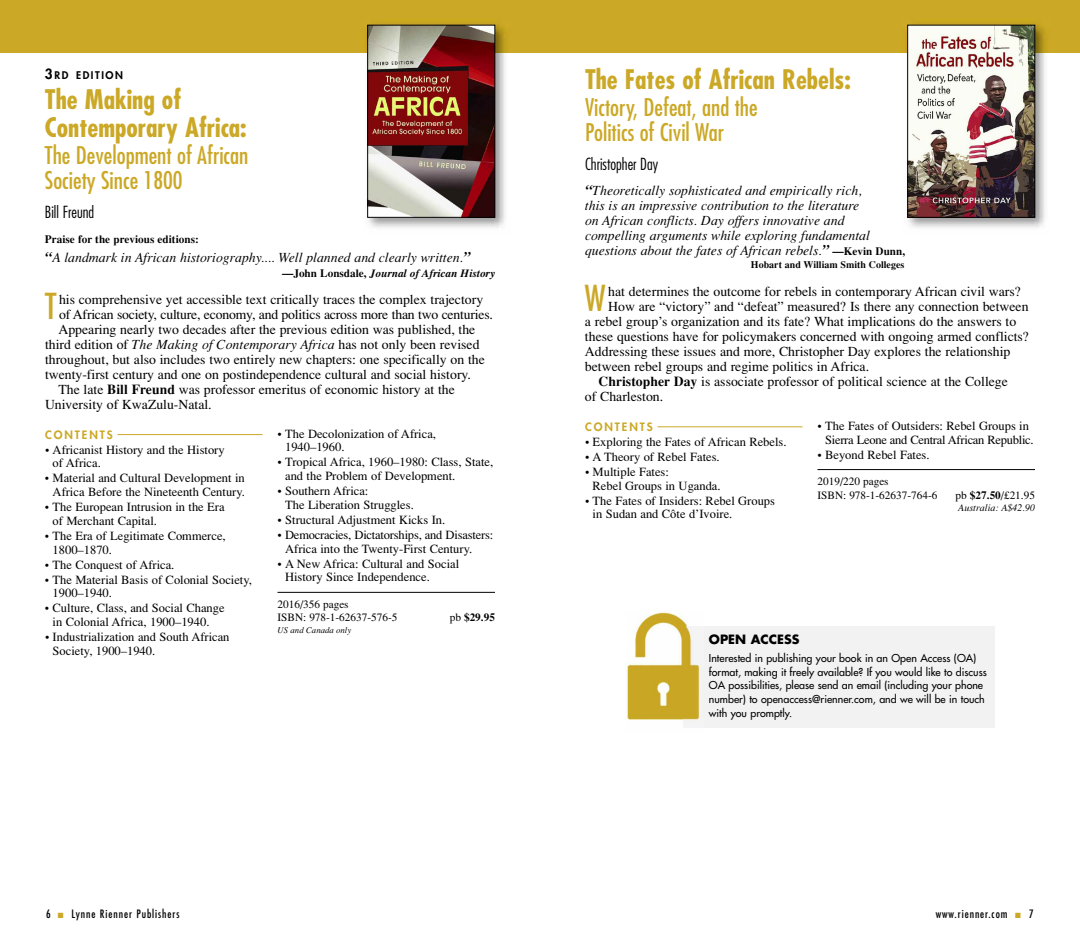
<style>
.page{position:relative;width:1080px;height:945px;background:#fff}
.page>*{position:absolute;margin:0;border:0;box-sizing:border-box;transform-origin:0 0}
.t1{font:condensed 34.88px "Futura";color:#cba826}
.t2{font:700 condensed 26.25px/27.5px "Futura";color:#cba826}
.t3{font:condensed 23.75px/25px "Futura";color:#cba826}
.t4{font:300 condensed 16.25px "Futura";color:#000}
.t5{font:13.75px "Times";color:#000}
.t6{font:italic 13.75px/15px "Times";color:#000}
.t7{font:12.5px/13.8px "Times";color:#000}
.t8{font:12.5px/13.8px "Times";letter-spacing:-.02em;color:#000}
.t9{font:700 12.5px "Futura";color:#000}
.t10{font:11.25px/13.8px "Times";color:#000}
.t11{font:condensed 11.25px "Futura";letter-spacing:.08em;color:#000}
.t12{font:700 11.25px "Times";color:#000}
.t13{font:italic 700 11.25px "Times";color:#000}
.t14{font:800 11.25px "Futura";letter-spacing:.175em;color:#cba826}
.t15{font:10.62px/13.8px "Futura";color:#000}
.t16{font:800 10.25px "Futura";letter-spacing:.155em;color:#000}
.t17{font:700 10px "Times";color:#000}
.t18{font:italic 10px "Times";color:#000}
.t19{font:italic 8.75px "Times";color:#000}
.s1{font-size:13.75px}
.s2{font-weight:700;font-size:15px}
.s3{font-style:normal}
.s4{font-style:italic}
.s5{font-weight:700}
.s6{font-weight:400}
.s7{color:#cba826}
.s8{font-weight:700;font-style:normal;font-size:11.25px}
</style>
<div class="page">
<div style="left:0;top:0;width:540px;height:52px;background:#cba826"></div>
<hr style="left:118px;top:434px;width:144px;height:1px;background:#cba826">
<hr style="left:278px;top:592px;width:217px;height:1px;background:#000">
<img style="left:362px;top:24px;width:149px;height:204px">
<img style="left:370px;top:27px;width:123px;height:189px">
<div style="left:368px;top:25px;width:127px;height:193px;border:1px solid #000"></div>
<div style="left:540px;top:0;width:540px;height:52px;background:#cba826"></div>
<hr style="left:658px;top:427px;width:144px;height:1px;background:#cba826">
<hr style="left:818px;top:469px;width:217px;height:1px;background:#000">
<img style="left:902px;top:24px;width:149px;height:204px">
<img style="left:910px;top:27px;width:123px;height:189px">
<div style="left:908px;top:25px;width:127px;height:193px;border:1px solid #000"></div>
<div style="left:684px;top:627px;width:311px;height:101px;background:#f2f2f2"></div>
<img style="left:626px;top:612px;width:77px;height:116px">
<img style="left:684px;top:627px;width:19px;height:101px">
<p class="t16" style="left:45px;top:70px;width:80px"><span class="s1">3</span>RD EDITION</p>
<h2 class="t2" style="left:45px;top:88px;width:203px">The Making of<br>Contemporary Africa:</h2>
<h3 class="t3" style="left:45px;top:144px;width:205px">The Development of African<br>Society Since 1800</h3>
<p class="t4" style="left:45px;top:205px;width:51px">Bill Freund</p>
<p class="t12" style="left:45px;top:232px;width:155px">Praise for the previous editions:</p>
<p class="t6" style="left:45px;top:249px;width:427px"><span class="s2">“</span>A landmark in African historiography.... Well planned and clearly written.<span class="s2">”</span></p>
<p class="t13" style="left:282px;top:266px;width:214px"><span class="s3">—John Lonsdale,</span> Journal of African History</p>
<h1 class="t1" style="left:45px;top:290px;width:13px">T</h1>
<p class="t5" style="left:59px;top:291px;width:426px">his comprehensive yet accessible text critically traces the complex trajectory</p>
<p class="t5" style="left:59px;top:306px;width:435px">of African society, culture, economy, and politics across more than two centuries.</p>
<p class="t5" style="left:59px;top:321px;width:418px">Appearing nearly two decades after the previous edition was published, the</p>
<p class="t5" style="left:45px;top:336px;width:436px">third edition of <span class="s4">The Making of Contemporary Africa</span> has not only been revised</p>
<p class="t5" style="left:45px;top:351px;width:441px">throughout, but also includes two entirely new chapters: one specifically on the</p>
<p class="t5" style="left:45px;top:366px;width:427px">twenty-first century and one on postindependence cultural and social history.</p>
<p class="t5" style="left:59px;top:381px;width:398px">The late <span class="s5">Bill Freund</span> was professor emeritus of economic history at the</p>
<p class="t5" style="left:45px;top:396px;width:168px">University of KwaZulu-Natal.</p>
<p class="t14" style="left:45px;top:429px;width:69px">CONTENTS</p>
<p class="t7" style="left:53px;top:442px;width:174px;text-indent:-8px">• Africanist History and the History of Africa.</p>
<p class="t7" style="left:45px;top:471px;width:202px;text-align:right">• Material and Cultural Development in<br>Africa Before the Nineteenth Century.</p>
<p class="t7" style="left:53px;top:500px;width:173px;text-indent:-8px">• The European Intrusion in the Era of Merchant Capital.</p>
<p class="t7" style="left:53px;top:529px;width:175px;text-indent:-8px">• The Era of Legitimate Commerce,<br>1800–1870.</p>
<p class="t7" style="left:45px;top:557px;width:131px">• The Conquest of Africa.</p>
<p class="t7" style="left:53px;top:572px;width:201px;text-indent:-8px">• The Material Basis of Colonial Society,<br>1900–1940.</p>
<p class="t7" style="left:53px;top:601px;width:174px;text-indent:-8px">• Culture, Class, and Social Change in Colonial Africa, 1900–1940.</p>
<p class="t7" style="left:53px;top:630px;width:178px;text-indent:-8px">• Industrialization and South African<br>Society, 1900–1940.</p>
<p class="t7" style="left:285px;top:426px;width:152px;text-indent:-8px">• The Decolonization of Africa,<br>1940–1960.</p>
<p class="t7" style="left:285px;top:455px;width:210px;text-indent:-8px">• Tropical Africa, 1960–1980: Class, State, and the Problem of Development.</p>
<p class="t7" style="left:285px;top:484px;width:130px;text-indent:-8px">• Southern Africa:<br>The Liberation Struggles.</p>
<p class="t7" style="left:278px;top:513px;width:169px">• Structural Adjustment Kicks In.</p>
<p class="t7" style="left:285px;top:528px;width:210px;text-indent:-8px">• Democracies, Dictatorships, and Disasters:<br>Africa into the Twenty-First Century.</p>
<p class="t7" style="left:285px;top:556px;width:176px;text-indent:-8px">• A New Africa: Cultural and Social<br>History Since Independence.</p>
<p class="t10" style="left:277px;top:597px;width:121px">2016/356 pages<br>ISBN: 978-1-62637-576-5</p>
<p class="t12" style="left:450px;top:611px;width:47px"><span class="s6">pb</span> $29.95</p>
<p class="t19" style="left:278px;top:625px;width:75px">US and Canada only</p>
<p class="t11" style="left:46px;top:909px;width:135px">6 <span class="s7">■</span> Lynne Rienner Publishers</p>
<h2 class="t2" style="left:585px;top:68px;width:267px">The Fates of African Rebels:</h2>
<h3 class="t3" style="left:585px;top:96px;width:174px">Victory, Defeat, and the<br>Politics of Civil War</h3>
<p class="t4" style="left:585px;top:157px;width:75px">Christopher Day</p>
<p class="t6" style="left:585px;top:183px;width:322px"><span class="s2">“</span>Theoretically sophisticated and empirically rich,<br>this is an impressive contribution to the literature<br>on African conflicts. Day offers innovative and compelling arguments while exploring fundamental questions about the fates of African rebels.<span class="s2">”</span> <span class="s8">—Kevin Dunn,</span></p>
<p class="t17" style="left:751px;top:259px;width:155px">Hobart and William Smith Colleges</p>
<h1 class="t1" style="left:585px;top:282px;width:22px">W</h1>
<p class="t5" style="left:608px;top:283px;width:414px">hat determines the outcome for rebels in contemporary African civil wars?</p>
<p class="t5" style="left:608px;top:298px;width:422px">How are “victory” and “defeat” measured? Is there any connection between</p>
<p class="t5" style="left:585px;top:313px;width:433px">a rebel group’s organization and its fate? What implications do the answers to</p>
<p class="t5" style="left:585px;top:328px;width:446px">these questions have for policymakers concerned with ongoing armed conflicts?</p>
<p class="t5" style="left:585px;top:343px;width:427px">Addressing these issues and more, Christopher Day explores the relationship</p>
<p class="t5" style="left:585px;top:358px;width:286px">between rebel groups and regime politics in Africa.</p>
<p class="t5" style="left:598px;top:373px;width:411px"><span class="s5">Christopher Day</span> is associate professor of political science at the College</p>
<p class="t5" style="left:585px;top:388px;width:80px">of Charleston.</p>
<p class="t14" style="left:585px;top:421px;width:69px">CONTENTS</p>
<p class="t7" style="left:585px;top:435px;width:203px">• Exploring the Fates of African Rebels.</p>
<p class="t7" style="left:585px;top:450px;width:136px">• A Theory of Rebel Fates.</p>
<p class="t7" style="left:593px;top:465px;width:129px;text-indent:-8px">• Multiple Fates:<br>Rebel Groups in Uganda.</p>
<p class="t7" style="left:593px;top:493px;width:184px;text-indent:-8px">• The Fates of Insiders: Rebel Groups in Sudan and Côte d’Ivoire.</p>
<p class="t8" style="left:825px;top:419px;width:210px;text-indent:-8px">• The Fates of Outsiders: Rebel Groups in<br>Sierra Leone and Central African Republic.</p>
<p class="t7" style="left:818px;top:447px;width:114px">• Beyond Rebel Fates.</p>
<p class="t10" style="left:818px;top:474px;width:121px">2019/220 pages<br>ISBN: 978-1-62637-764-6</p>
<p class="t10" style="left:956px;top:488px;width:81px">pb <span class="s5">$27.50</span>/£21.95</p>
<p class="t18" style="left:958px;top:502px;width:78px">Australia: A$42.90</p>
<p class="t9" style="left:709px;top:634px;width:92px">OPEN ACCESS</p>
<p class="t15" style="left:709px;top:652px;width:279px">Interested in publishing your book in an Open Access (OA) format, making it freely available? If you would like to discuss OA possibilities, please send an email (including your phone number) to openaccess@rienner.com, and we will be in touch with you promptly.</p>
<p class="t11" style="left:936px;top:909px;width:100px">www.rienner.com <span class="s7">■</span> 7</p>
</div>
